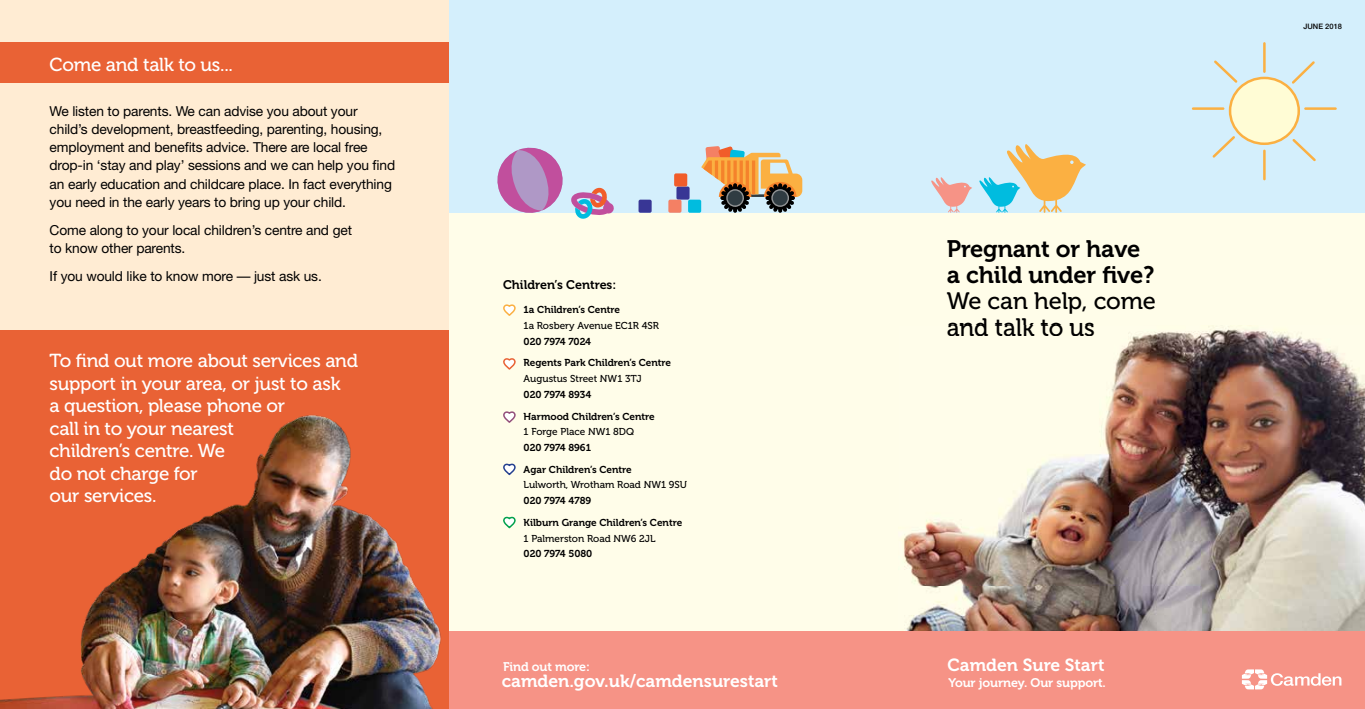
<style>
.page{position:relative;width:1365px;height:709px;background:#fff}
.page>*{position:absolute;margin:0;border:0;box-sizing:border-box;transform-origin:0 0}
.t1{font:23.75px/26.2px "Museo 700";letter-spacing:-.005em;color:#000}
.t2{font:23.75px/26.2px "Museo 500";letter-spacing:-.005em;color:#000}
.t3{font:18.75px/22.5px "Museo 500";letter-spacing:-.015em;color:#fff}
.t4{font:17.5px "Museo 700";color:#fff}
.t5{font:13.75px/18.1px "Helvetica Neue";letter-spacing:-.01em;color:#000}
.t6{font:12.5px "Museo 700";letter-spacing:-.01em;color:#fff}
.t7{font:12.5px "Museo 700";color:#000}
.t8{font:10px/21.9px "Museo 700";color:#000}
.t9{font:10px "Museo 500";color:#000}
.t10{font:500 7.5px "Helvetica Neue";letter-spacing:.005em;color:#000}
</style>
<div class="page">
<div style="left:448px;top:204px;width:916px;height:505px;background:#fffde9"></div>
<img style="left:903px;top:326px;width:461px;height:305px">
<img style="left:947px;top:326px;width:146px;height:10px">
<div style="left:448px;top:0;width:916px;height:213px;background:#d4effc"></div>
<svg style="left:931px;top:144px;width:154px;height:69px"></svg>
<hr style="left:1303px;top:107px;width:33px;height:3px;background:#fbb042">
<hr style="left:1191px;top:107px;width:33px;height:3px;background:#fbb042">
<hr style="left:1262px;top:42px;width:3px;height:31px;background:#fbb042">
<hr style="left:1262px;top:150px;width:3px;height:30px;background:#fbb042">
<svg style="left:1212px;top:60px;width:103px;height:101px"></svg>
<svg style="left:701px;top:146px;width:101px;height:67px"></svg>
<svg style="left:497px;top:147px;width:117px;height:72px"></svg>
<div style="left:638px;top:200px;width:13px;height:13px;background:#383695;border-radius:2px"></div>
<div style="left:676px;top:186px;width:13px;height:14px;background:#383695;border-radius:2px"></div>
<div style="left:668px;top:200px;width:13px;height:13px;background:#f48064;border-radius:2px"></div>
<div style="left:688px;top:200px;width:13px;height:13px;background:#00bcdf;border-radius:2px"></div>
<div style="left:674px;top:173px;width:13px;height:13px;background:#f15d2a;border-radius:2px"></div>
<div style="left:448px;top:631px;width:916px;height:78px;background:#f69386"></div>
<svg style="left:1241px;top:669px;width:100px;height:20px"></svg>
<div style="left:0;top:0;width:448px;height:709px;background:#ffecd3"></div>
<img style="left:0;top:330px;width:442px;height:379px">
<div style="left:0;top:43px;width:448px;height:40px;background:#e96235"></div>
<svg style="left:503px;top:304px;width:13px;height:12px"></svg>
<svg style="left:503px;top:358px;width:13px;height:12px"></svg>
<svg style="left:503px;top:411px;width:13px;height:12px"></svg>
<svg style="left:503px;top:463px;width:13px;height:13px"></svg>
<svg style="left:503px;top:516px;width:13px;height:13px"></svg>
<h2 class="t3" style="left:50px;top:53px;width:185px">Come and talk to us...</h2>
<p class="t5" style="left:50px;top:102px;width:347px">We listen to parents. We can advise you about your child’s development, breastfeeding, parenting, housing, employment and benefits advice. There are local free drop-in ‘stay and play’ sessions and we can help you find an early education and childcare place. In fact everything you need in the early years to bring up your child.</p>
<p class="t5" style="left:50px;top:220px;width:304px">Come along to your local children’s centre and get to know other parents.</p>
<p class="t5" style="left:50px;top:267px;width:274px">If you would like to know more — just ask us.</p>
<h2 class="t3" style="left:50px;top:350px;width:310px">To find out more about services and support in your area, or just to ask<br>a question, please phone or<br>call in to your nearest<br>children’s centre. We<br>do not charge for<br>our services.</h2>
<p class="t7" style="left:503px;top:278px;width:115px">Children’s Centres:</p>
<p class="t8" style="left:523px;top:299px;width:98px">1a Children’s Centre</p>
<p class="t9" style="left:523px;top:320px;width:137px">1a Rosbery Avenue EC1R 4SR</p>
<p class="t8" style="left:523px;top:330px;width:149px">020 7974 7024<br>Regents Park Children’s Centre</p>
<p class="t9" style="left:523px;top:373px;width:119px">Augustus Street NW1 3TJ</p>
<p class="t8" style="left:523px;top:383px;width:132px">020 7974 8934<br>Harmood Children’s Centre</p>
<p class="t9" style="left:523px;top:426px;width:112px">1 Forge Place NW1 8DQ</p>
<p class="t8" style="left:523px;top:436px;width:110px">020 7974 8961<br>Agar Children’s Centre</p>
<p class="t9" style="left:523px;top:479px;width:165px">Lulworth, Wrotham Road NW1 9SU</p>
<p class="t8" style="left:523px;top:490px;width:160px">020 7974 4789<br>Kilburn Grange Children’s Centre</p>
<p class="t9" style="left:523px;top:532px;width:133px">1 Palmerston Road NW6 2JL</p>
<p class="t8" style="left:523px;top:543px;width:70px">020 7974 5080</p>
<p class="t6" style="left:503px;top:659px;width:88px">Find out more:</p>
<p class="t4" style="left:502px;top:671px;width:277px">camden.gov.uk/camdensurestart</p>
<h1 class="t1" style="left:946px;top:236px;width:209px">Pregnant or have a child under five?</h1>
<h1 class="t2" style="left:946px;top:288px;width:211px">We can help, come and talk to us</h1>
<p class="t4" style="left:947px;top:654px;width:158px">Camden Sure Start</p>
<p class="t6" style="left:948px;top:675px;width:159px">Your journey. Our support.</p>
<p class="t10" style="left:1303px;top:22px;width:40px">JUNE 2018</p>
</div>
